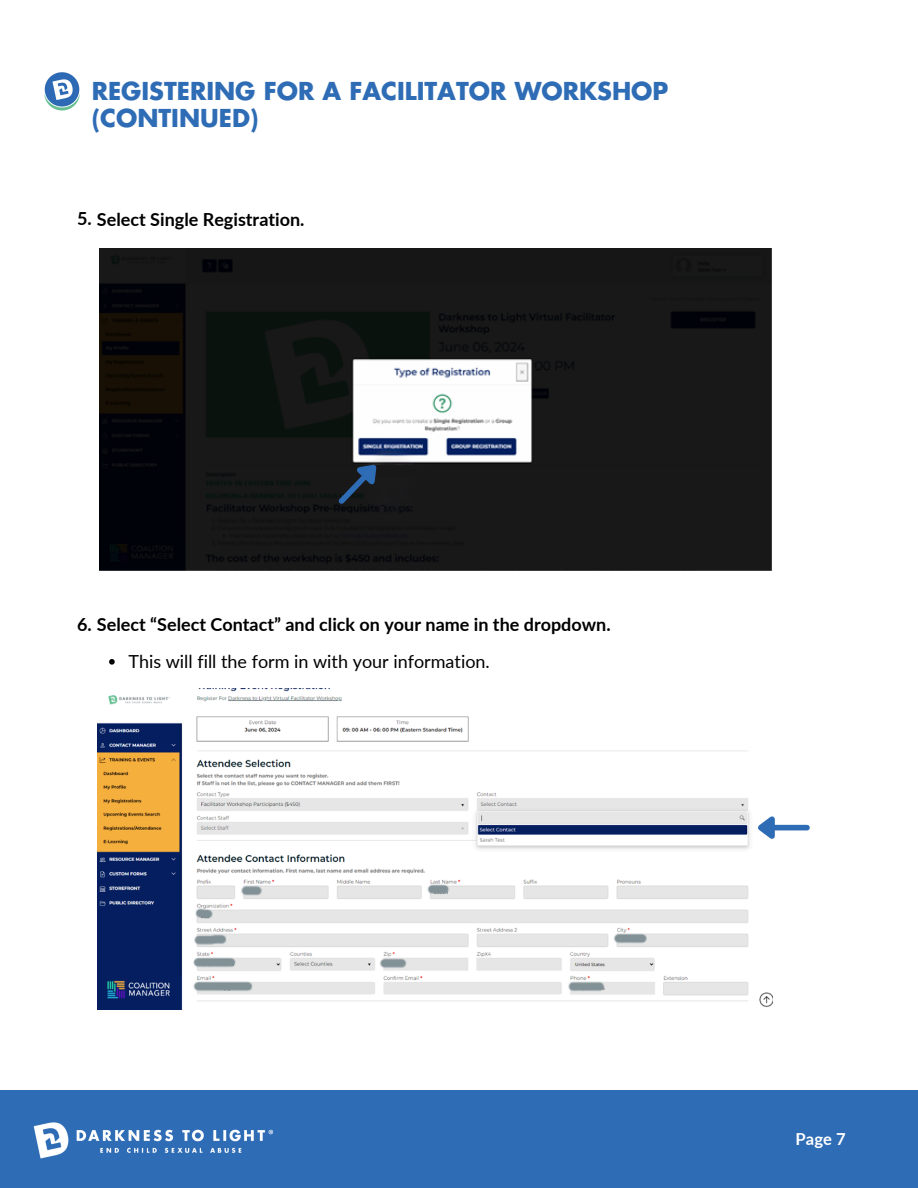
<style>
.page{position:relative;width:918px;height:1188px;background:#fff}
.page>*{position:absolute;margin:0;border:0;box-sizing:border-box;transform-origin:0 0}
.t1{font:700 24px/27px "Futura Std";color:#2e6cb5}
.t2{font:700 18px "Lato";color:#000}
.t3{font:18px "Lato";color:#000}
.t4{font:700 16.5px "Lato";color:#fff}
</style>
<div class="page">
<div style="left:0;top:1090px;width:918px;height:98px;background:#2e6cb5"></div>
<img style="left:33px;top:1122px;width:241px;height:37px">
<img style="left:45px;top:72px;width:35px;height:39px">
<img style="left:98px;top:689px;width:675px;height:320px">
<div style="left:775px;top:825px;width:32px;height:5px;background:#2e6cb5"></div>
<svg style="left:751px;top:808px;width:29px;height:36px"></svg>
<img style="left:99px;top:249px;width:673px;height:322px">
<div style="left:368px;top:466px;width:51px;height:12px;background:#181818"></div>
<svg style="left:334px;top:450px;width:60px;height:59px;background:#2d3643"></svg>
<svg style="left:109px;top:659px;width:6px;height:6px"></svg>
<h1 class="t1" style="left:92px;top:78px;width:578px">REGISTERING FOR A FACILITATOR WORKSHOP (CONTINUED)</h1>
<h2 class="t2" style="left:77px;top:208px;width:229px">5. Select Single Registration.</h2>
<p class="t2" style="left:77px;top:613px;width:535px">6. Select “Select Contact” and click on your name in the dropdown.</p>
<p class="t3" style="left:128px;top:650px;width:363px">This will fill the form in with your information.</p>
<h2 class="t4" style="left:796px;top:1129px;width:52px">Page 7</h2>
</div>
